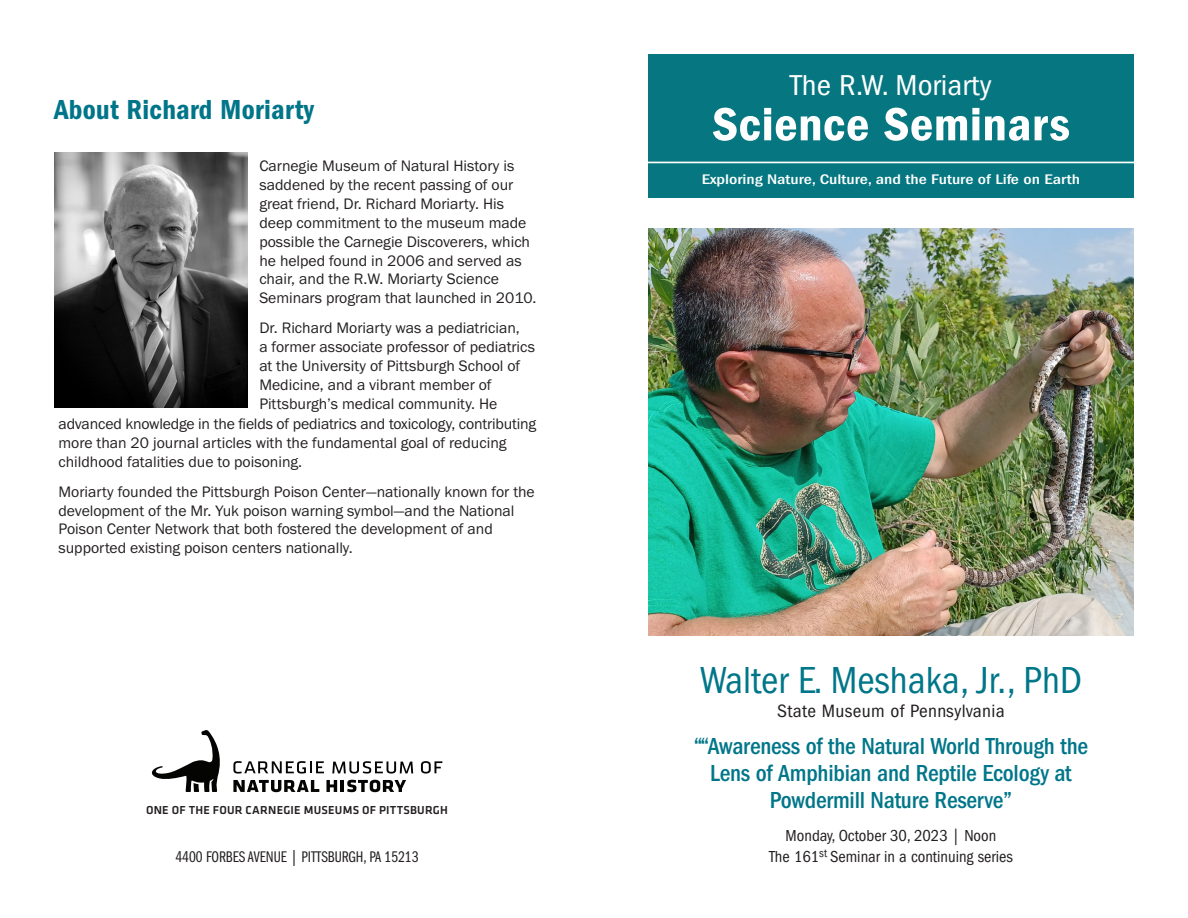
<style>
.page{position:relative;width:1188px;height:918px;background:#fff}
.page>*{position:absolute;margin:0;border:0;box-sizing:border-box;transform-origin:0 0}
.t1{font:48.3px "Franklin Gothic LT Pro Cn Dm";letter-spacing:.01em;color:#fff;scale:1.05 1}
.t2{font:condensed 39px "Franklin Gothic LT Pro";color:#007689}
.t3{font:condensed 29.85px "Franklin Gothic LT Pro";color:#fff;scale:1.09 1}
.t4{font:28.5px "Franklin Gothic LT Pro Cn Dm";letter-spacing:.01em;color:#007589}
.t5{font:500 condensed 24px "Franklin Gothic LT Pro";letter-spacing:-.01em;color:#007689}
.t6{font:condensed 18.6px "Franklin Gothic LT Pro";letter-spacing:.02em;color:#231f20;scale:1.05 1}
.t7{font:condensed 16.5px "Franklin Gothic LT Pro";color:#231f20}
.t8{font:15.9px "Franklin Gothic LT Pro Bk Cm";color:#231f20}
.t9{font:15.75px/18.9px "Franklin Gothic URW Boo";color:#231f20}
.t10{font:500 condensed 14.4px "Franklin Gothic LT Pro";color:#fff;scale:1.25 1}
.t11{font:500 12px "Klavika";letter-spacing:.02em;color:#231f20}
</style>
<div class="page">
<img style="left:648px;top:229px;width:486px;height:406px">
<div style="left:648px;top:54px;width:486px;height:143px;background:#067781"></div>
<hr style="left:648px;top:162px;width:486px;height:1px;background:#fff">
<svg style="left:151px;top:730px;width:69px;height:62px"></svg>
<svg style="left:332px;top:761px;width:81px;height:13px"></svg>
<svg style="left:233px;top:761px;width:91px;height:13px"></svg>
<svg style="left:421px;top:761px;width:22px;height:13px"></svg>
<svg style="left:326px;top:780px;width:80px;height:12px"></svg>
<svg style="left:233px;top:780px;width:86px;height:12px"></svg>
<img style="left:54px;top:153px;width:194px;height:255px">
<p class="t4" style="left:54px;top:93px;width:262px">About Richard Moriarty</p>
<p class="t9" style="left:259px;top:156px;width:256px;text-align:justify">Carnegie Museum of Natural History is saddened by the recent passing of our great friend, Dr. Richard Moriarty. His</p>
<p class="t9" style="left:259px;top:213px;width:269px">deep commitment to the museum made</p>
<p class="t9" style="left:259px;top:232px;width:272px">possible the Carnegie Discoverers, which he helped found in 2006 and served as chair, and the R.W. Moriarty Science</p>
<p class="t9" style="left:259px;top:288px;width:279px">Seminars program that launched in 2010.</p>
<p class="t9" style="left:259px;top:318px;width:262px">Dr. Richard Moriarty was a pediatrician,</p>
<p class="t9" style="left:259px;top:337px;width:277px">a former associate professor of pediatrics at the University of Pittsburgh School of<br>Medicine, and a vibrant member of</p>
<p class="t9" style="left:259px;top:394px;width:239px">Pittsburgh’s medical community. He</p>
<p class="t9" style="left:58px;top:414px;width:479px">advanced knowledge in the fields of pediatrics and toxicology, contributing more than 20 journal articles with the fundamental goal of reducing childhood fatalities due to poisoning.</p>
<p class="t9" style="left:58px;top:482px;width:478px">Moriarty founded the Pittsburgh Poison Center—nationally known for the development of the Mr. Yuk poison warning symbol—and the National<br>Poison Center Network that both fostered the development of and</p>
<p class="t9" style="left:58px;top:538px;width:296px">supported existing poison centers nationally.</p>
<p class="t11" style="left:146px;top:802px;width:303px">ONE OF THE FOUR CARNEGIE MUSEUMS OF PITTSBURGH</p>
<p class="t8" style="left:175px;top:848px;width:245px">4400 FORBES AVENUE | PITTSBURGH, PA 15213</p>
<p class="t3" style="left:790px;top:69px;width:186px">The R.W. Moriarty</p>
<p class="t1" style="left:712px;top:97px;width:342px">Science Seminars</p>
<p class="t10" style="left:702px;top:171px;width:304px">Exploring Nature, Culture, and the Future of Life on Earth</p>
<p class="t2" style="left:700px;top:658px;width:384px">Walter E. Meshaka, Jr., PhD</p>
<p class="t6" style="left:777px;top:700px;width:219px">State Museum of Pennsylvania</p>
<p class="t5" style="left:694px;top:733px;width:396px">““Awareness of the Natural World Through the</p>
<p class="t5" style="left:710px;top:760px;width:363px">Lens of Amphibian and Reptile Ecology at</p>
<p class="t5" style="left:770px;top:787px;width:244px">Powdermill Nature Reserve”</p>
<p class="t7" style="left:786px;top:826px;width:212px">Monday, October 30, 2023 | Noon</p>
<p class="t7" style="left:769px;top:847px;width:245px">The 161<sup>st</sup> Seminar in a continuing series</p>
</div>
